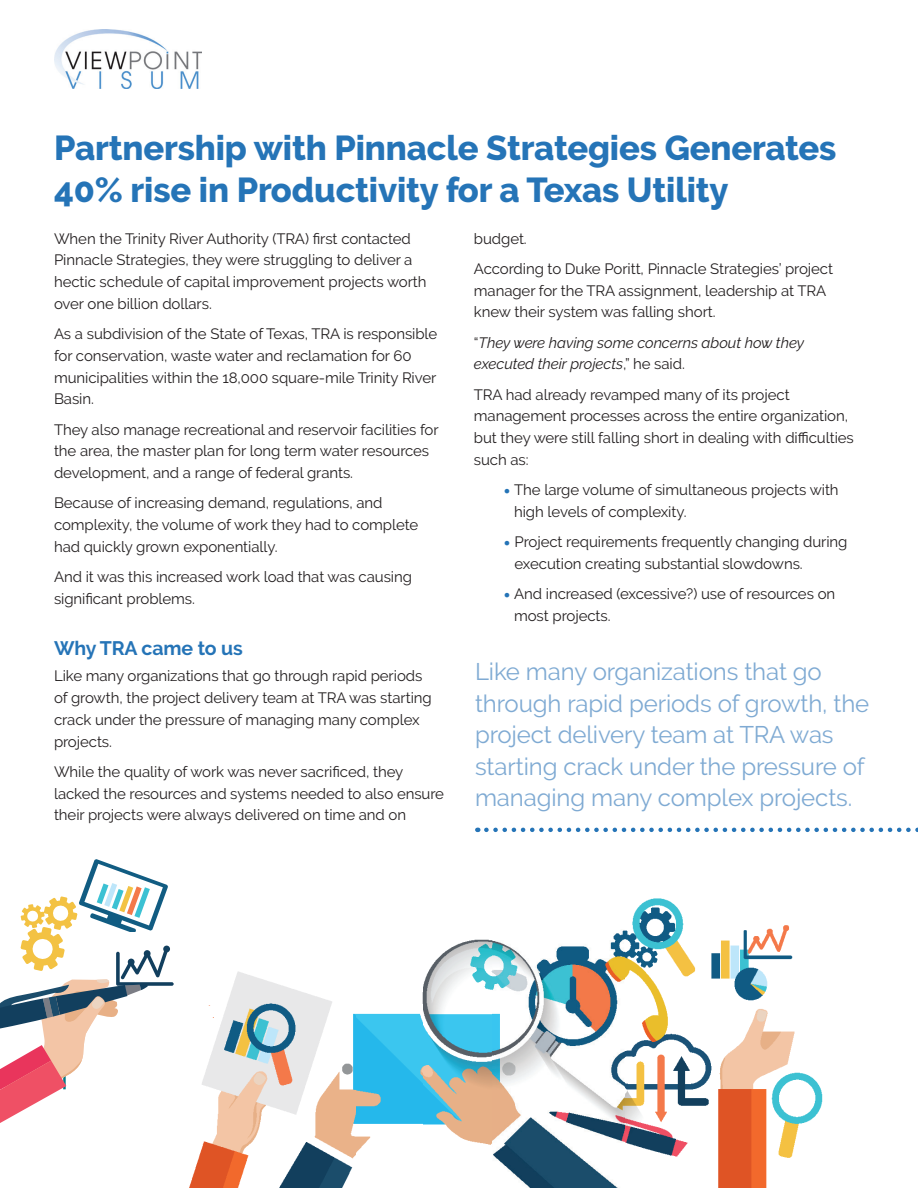
<style>
.page{position:relative;width:918px;height:1188px;background:#fff}
.page>*{position:absolute;margin:0;border:0;box-sizing:border-box;transform-origin:0 0}
.t1{font:800 34.5px/42px "Raleway";letter-spacing:-.005em;color:#2574b7}
.t2{font:24px/31.5px "Raleway";letter-spacing:-.005em;color:#7faad3}
.t3{font:700 19.5px "Raleway";letter-spacing:-.005em;color:#2574b7}
.t4{font:15px/21.8px "Raleway";letter-spacing:-.005em;color:#231f20}
.t5{font:italic 15px/21.8px "Raleway";letter-spacing:-.005em;color:#231f20}
.s1{font-style:normal}
.s2{font-weight:900;font-size:19.5px;color:#2574b7}
</style>
<div class="page">
<img style="left:54px;top:30px;width:148px;height:58px">
<svg style="left:486px;top:828px;width:432px;height:4px"></svg>
<svg style="left:0;top:859px;width:170px;height:264px"></svg>
<img style="left:157px;top:961px;width:266px;height:227px">
<img style="left:491px;top:899px;width:332px;height:289px">
<img style="left:423px;top:939px;width:68px;height:206px">
<h1 class="t1" style="left:54px;top:127px;width:784px">Partnership with Pinnacle Strategies Generates<br>40% rise in Productivity for a Texas Utility</h1>
<p class="t4" style="left:54px;top:228px;width:374px">When the Trinity River Authority (TRA) first contacted Pinnacle Strategies, they were struggling to deliver a hectic schedule of capital improvement projects worth over one billion dollars.</p>
<p class="t4" style="left:54px;top:323px;width:385px">As a subdivision of the State of Texas, TRA is responsible for conservation, waste water and reclamation for 60 municipalities within the 18,000 square-mile Trinity River Basin.</p>
<p class="t4" style="left:54px;top:419px;width:386px">They also manage recreational and reservoir facilities for the area, the master plan for long term water resources development, and a range of federal grants.</p>
<p class="t4" style="left:54px;top:492px;width:366px">Because of increasing demand, regulations, and complexity, the volume of work they had to complete had quickly grown exponentially.</p>
<p class="t4" style="left:54px;top:566px;width:360px">And it was this increased work load that was causing significant problems.</p>
<h3 class="t3" style="left:54px;top:637px;width:190px">Why TRA came to us</h3>
<p class="t4" style="left:54px;top:665px;width:379px">Like many organizations that go through rapid periods of growth, the project delivery team at TRA was starting crack under the pressure of managing many complex projects.</p>
<p class="t4" style="left:54px;top:761px;width:392px">While the quality of work was never sacrificed, they lacked the resources and systems needed to also ensure their projects were always delivered on time and on</p>
<p class="t4" style="left:474px;top:223px;width:361px;line-height:30.3px">budget.<br>According to Duke Poritt, Pinnacle Strategies’ project</p>
<p class="t4" style="left:474px;top:280px;width:354px">manager for the TRA assignment, leadership at TRA knew their system was falling short.</p>
<p class="t5" style="left:474px;top:332px;width:332px"><span class="s1">“</span>They were having some concerns about how they executed their projects<span class="s1">,” he said.</span></p>
<p class="t4" style="left:474px;top:384px;width:382px">TRA had already revamped many of its project management processes across the entire organization, but they were still falling short in dealing with difficulties such as:</p>
<p class="t4" style="left:514px;top:479px;width:326px;text-indent:-10px"><span class="s2">•</span> The large volume of simultaneous projects with high levels of complexity.</p>
<p class="t4" style="left:515px;top:531px;width:334px;text-indent:-11px"><span class="s2">•</span> Project requirements frequently changing during execution creating substantial slowdowns.</p>
<p class="t4" style="left:514px;top:583px;width:323px;text-indent:-10px"><span class="s2">•</span> And increased (excessive?) use of resources on most projects.</p>
<h2 class="t2" style="left:475px;top:656px;width:396px">Like many organizations that go through rapid periods of growth, the project delivery team at TRA was starting crack under the pressure of managing many complex projects.</h2>
</div>
